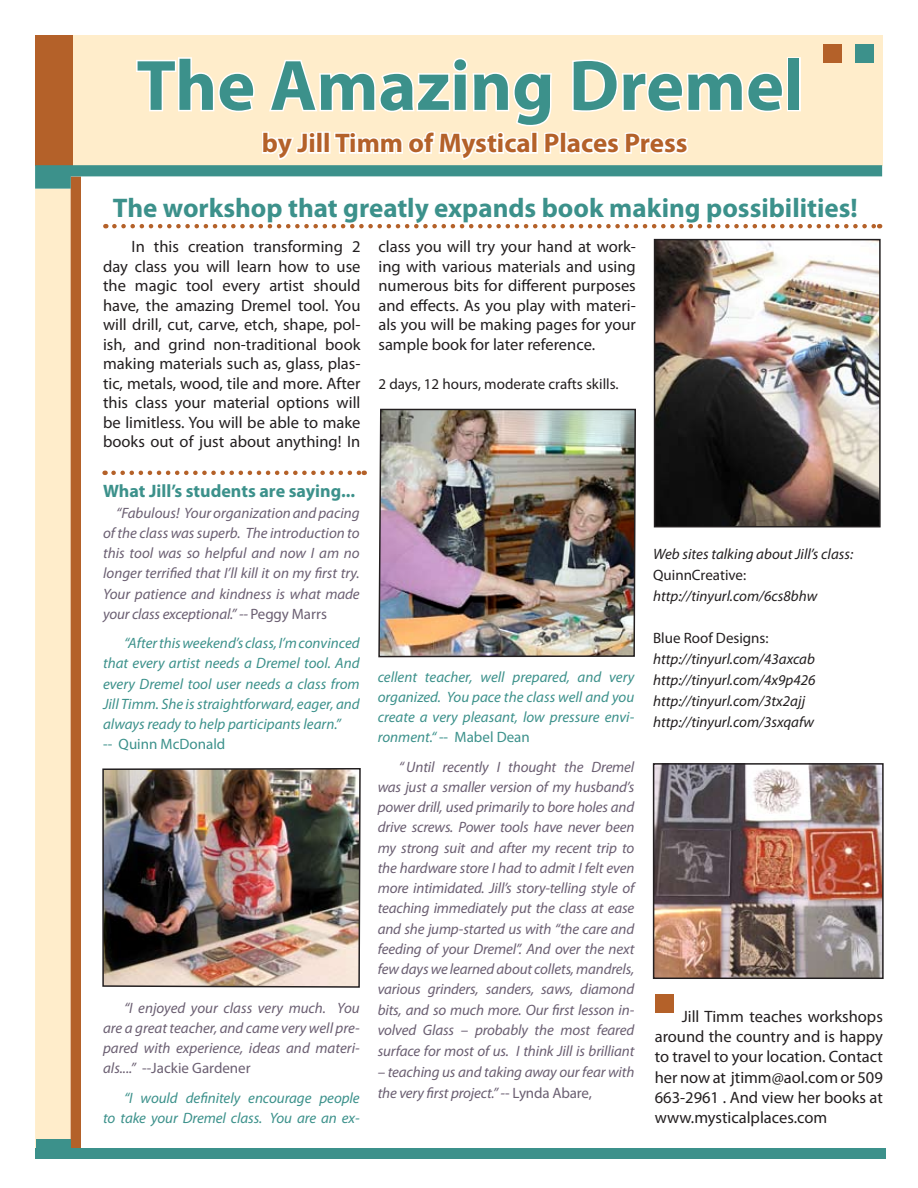
<style>
.page{position:relative;width:918px;height:1188px;background:#fff}
.page>*{position:absolute;margin:0;border:0;box-sizing:border-box;transform-origin:0 0}
.t1{font:700 72px "Myriad Pro";color:#3c918b}
.t2{font:700 27px "Myriad Pro";color:#3c918b}
.t3{font:700 27px "Myriad Pro";color:#b46129}
.t4{font:700 18px "Myriad Pro";color:#3c918b}
.t5{font:16.5px/19.5px "Myriad Pro";color:#231f20;text-align:justify}
.t6{font:italic 15px/20.2px "Myriad Pro";letter-spacing:-.01em;color:#6b5f72;text-align:justify}
.t7{font:italic 15px/20.2px "Myriad Pro";color:#3c918b;text-align:justify}
.t8{font:italic 15px/21px "Myriad Pro";color:#231f20}
.t9{font:15px "Myriad Pro";color:#231f20}
.t10{font:15px "Myriad Pro";color:#3c918b}
.s1{font-style:normal}
</style>
<div class="page">
<div style="left:35px;top:189px;width:36px;height:964px;background:#ffedcb"></div>
<div style="left:71px;top:177px;width:10px;height:976px;background:#b46129"></div>
<div style="left:655px;top:994px;width:18px;height:18px;background:#b46129"></div>
<img style="left:378px;top:408px;width:258px;height:250px">
<div style="left:36px;top:1139px;width:35px;height:18px;background:#3c918b"></div>
<div style="left:35px;top:1148px;width:850px;height:11px;background:#3c918b"></div>
<img style="left:102px;top:768px;width:259px;height:220px">
<img style="left:657px;top:242px;width:221px;height:282px">
<div style="left:654px;top:239px;width:227px;height:288px;border:2px solid #231f20"></div>
<img style="left:656px;top:766px;width:225px;height:210px">
<div style="left:653px;top:763px;width:231px;height:216px;border:2px solid #231f20"></div>
<svg style="left:114px;top:471px;width:251px;height:4px"></svg>
<svg style="left:114px;top:224px;width:766px;height:4px"></svg>
<svg style="left:35px;top:35px;width:847px;height:154px"></svg>
<div style="left:787px;top:57px;width:14px;height:54px;border:3px solid #fff"></div>
<h1 class="t1" style="left:136px;top:39px;width:669px">The Amazing Dremel</h1>
<h2 class="t3" style="left:262px;top:126px;width:427px">by Jill Timm of Mystical Places Press</h2>
<h2 class="t2" style="left:113px;top:190px;width:746px">The workshop that greatly expands book making possibilities!</h2>
<p class="t5" style="left:103px;top:236px;width:259px;text-indent:28px">In this creation transforming 2 day class you will learn how to use the magic tool every artist should have, the amazing Dremel tool. You will drill, cut, carve, etch, shape, pol&shy;ish, and grind non-traditional book making materials such as, glass, plas&shy;tic, metals, wood, tile and more. After this class your material options will be limitless. You will be able to make books out of just about anything! In</p>
<p class="t5" style="left:378px;top:236px;width:259px">class you will try your hand at work&shy;ing with various materials and using numerous bits for different purposes and effects. As you play with materi&shy;als you will be making pages for your sample book for later reference.</p>
<p class="t9" style="left:378px;top:374px;width:242px">2 days, 12 hours, moderate crafts skills.</p>
<p class="t4" style="left:103px;top:479px;width:253px">What Jill’s students are saying...</p>
<p class="t6" style="left:103px;top:502px;width:258px;text-indent:13px">“Fabulous! Your organization and pacing of the class was superb. The introduction to this tool was so helpful and now I am no longer terrified that I’ll kill it on my first try.<br>Your patience and kindness is what made your class exceptional.” -- <span class="s1">Peggy Marrs</span></p>
<p class="t7" style="left:103px;top:633px;width:258px;text-indent:21px">“After this weekend’s class, I’m convinced that every artist needs a Dremel tool. And every Dremel tool user needs a class from Jill Timm. She is straightforward, eager, and always ready to help participants learn.”</p>
<p class="t10" style="left:103px;top:735px;width:124px">-- Quinn McDonald</p>
<p class="t6" style="left:103px;top:997px;width:258px;text-indent:21px">“I enjoyed your class very much. You are a great teacher, and came very well pre&shy;pared with experience, ideas and materi&shy;als....” <span class="s1">--Jackie Gardener</span></p>
<p class="t7" style="left:103px;top:1087px;width:258px;text-align:right">“I would definitely encourage people<br>to take your Dremel class. You are an ex-</p>
<p class="t7" style="left:378px;top:666px;width:258px">cellent teacher, well prepared, and very organized. You pace the class well and you create a very pleasant, low pressure envi&shy;ronment.“ <span class="s1">-- Mabel Dean</span></p>
<p class="t6" style="left:378px;top:756px;width:258px;text-indent:21px">“ Until recently I thought the Dremel was just a smaller version of my husband’s power drill, used primarily to bore holes and drive screws. Power tools have never been my strong suit and after my recent trip to the hardware store I had to admit I felt even more intimidated. Jill’s story-telling style of teaching immediately put the class at ease and she jump-started us with “the care and feeding of your Dremel”. And over the next few days we learned about collets, mandrels, various grinders, sanders, saws, diamond bits, and so much more. Our first lesson in&shy;volved Glass – probably the most feared surface for most of us. I think Jill is brilliant</p>
<p class="t6" style="left:378px;top:1061px;width:258px;line-height:21px">– teaching us and taking away our fear with the very first project.” -<span class="s1">- Lynda Abare,</span></p>
<p class="t8" style="left:653px;top:543px;width:202px">Web sites talking about Jill’s class:</p>
<p class="t9" style="left:653px;top:565px;width:95px">QuinnCreative:</p>
<p class="t8" style="left:653px;top:585px;width:166px">http://tinyurl.com/6cs8bhw</p>
<p class="t9" style="left:653px;top:628px;width:117px">Blue Roof Designs:</p>
<p class="t8" style="left:653px;top:648px;width:164px">http://tinyurl.com/43axcab http://tinyurl.com/4x9p426 http://tinyurl.com/3tx2ajj http://tinyurl.com/3sxqafw</p>
<p class="t5" style="left:655px;top:1006px;width:230px;line-height:20.2px;text-indent:27px">Jill Timm teaches workshops around the country and is happy to travel to your location. Contact her now at jtimm@aol.com or 509<br>663-2961 . And view her books at www.mysticalplaces.com</p>
</div>
